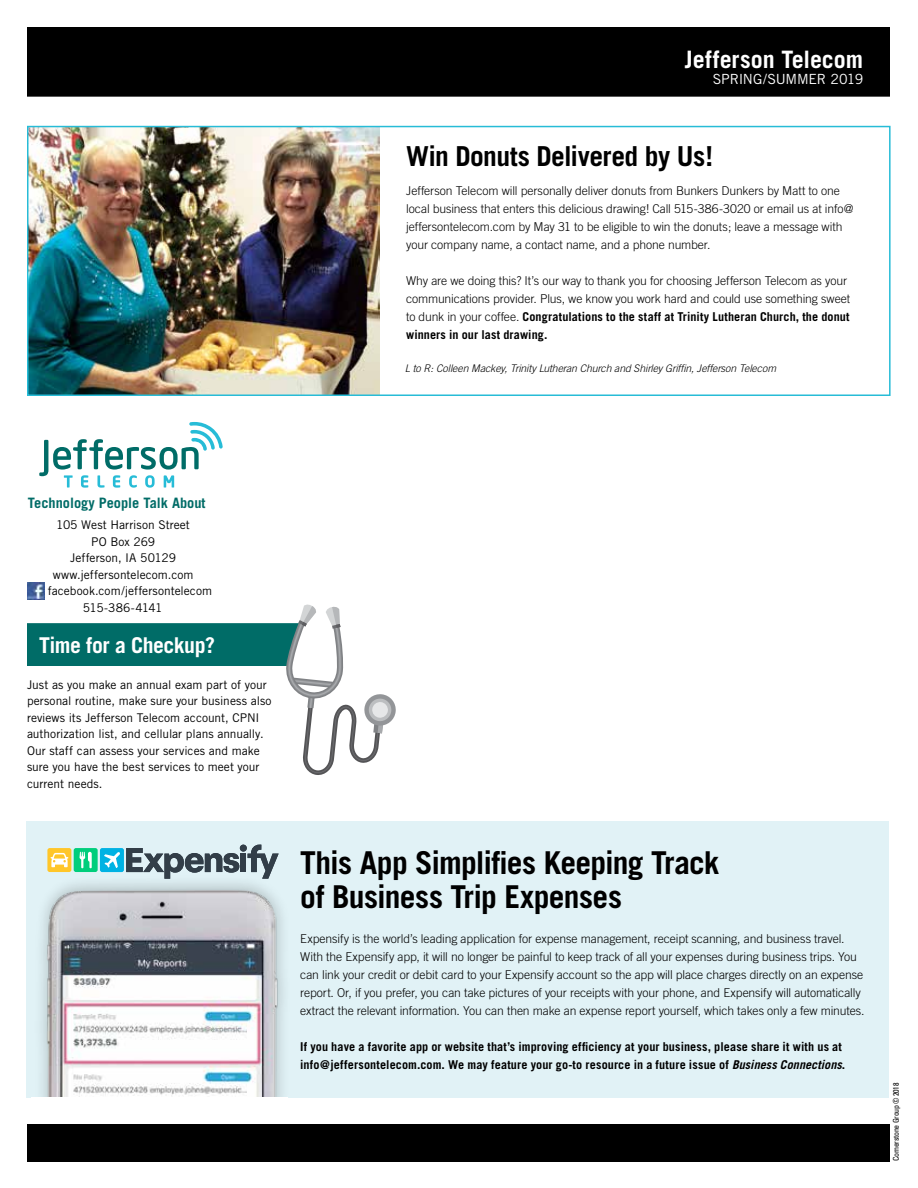
<style>
.page{position:relative;width:918px;height:1188px;background:#fff}
.page>*{position:absolute;margin:0;border:0;box-sizing:border-box;transform-origin:0 0}
.t1{font:700 31.5px/34.5px "Trade Gothic";letter-spacing:-.025em;color:#000}
.t2{font:700 27.45px "Trade Gothic";letter-spacing:-.02em;color:#000}
.t3{font:700 24px "Trade Gothic";color:#fff}
.t4{font:700 21.75px "Trade Gothic";letter-spacing:-.02em;color:#fff}
.t5{font:700 14.4px "Trade Gothic";color:#006c67}
.t6{font:13.95px "Trade Gothic";letter-spacing:-.015em;color:#fff}
.t7{font:300 12.15px/18px "Trade Gothic";letter-spacing:-.01em;color:#000}
.t8{font:700 12.15px/18px "Trade Gothic";letter-spacing:.01em;color:#000}
.t9{font:12px/16.5px "Trade Gothic";color:#000}
.t10{font:12px "Trade Gothic";letter-spacing:-.05em;color:#000}
.t11{font:italic 300 10.5px "Trade Gothic";letter-spacing:-.01em;color:#000}
.t12{font:condensed 7.8px "Univers";letter-spacing:-.03em;color:#000}
.s1{font-weight:700}
.s2{font-style:italic}
</style>
<div class="page">
<img style="left:30px;top:129px;width:350px;height:264px">
<div style="left:27px;top:126px;width:864px;height:270px;border:2px solid #27bcd7"></div>
<div style="left:27px;top:28px;width:863px;height:70px;background:#000"></div>
<svg style="left:39px;top:422px;width:184px;height:66px"></svg>
<div style="left:27px;top:1124px;width:863px;height:37px;background:#000"></div>
<hr style="left:22px;top:97px;width:871px;height:3px;background:#fff">
<div style="left:27px;top:821px;width:862px;height:277px;background:#e1f2f6"></div>
<img style="left:27px;top:582px;width:17px;height:17px">
<svg style="left:27px;top:604px;width:369px;height:171px"></svg>
<div style="left:33px;top:874px;width:258px;height:249px;background:#000;opacity:.25"></div>
<img style="left:31px;top:877px;width:256px;height:221px">
<div style="left:31px;top:1098px;width:256px;height:23px;background:#fff"></div>
<div style="left:74px;top:848px;width:24px;height:24px;background:#00ce7c;border-radius:2px"></div>
<svg style="left:80px;top:852px;width:12px;height:16px"></svg>
<div style="left:100px;top:848px;width:24px;height:24px;background:#00b2e3;border-radius:2px"></div>
<svg style="left:104px;top:852px;width:16px;height:16px"></svg>
<div style="left:240px;top:854px;width:6px;height:18px;background:#323e48"></div>
<svg style="left:126px;top:848px;width:113px;height:31px"></svg>
<div style="left:240px;top:845px;width:7px;height:7px;background:#323e48;border-radius:50%"></div>
<svg style="left:248px;top:845px;width:31px;height:34px"></svg>
<div style="left:47px;top:848px;width:24px;height:24px;background:#ffc629;border-radius:2px"></div>
<svg style="left:51px;top:853px;width:17px;height:14px"></svg>
<h3 class="t3" style="left:685px;top:44px;width:180px">Jefferson Telecom</h3>
<p class="t6" style="left:713px;top:71px;width:152px">SPRING/SUMMER 2019</p>
<h2 class="t2" style="left:406px;top:139px;width:309px">Win Donuts Delivered by Us!</h2>
<p class="t7" style="left:406px;top:182px;width:449px">Jefferson Telecom will personally deliver donuts from Bunkers Dunkers by Matt to one local business that enters this delicious drawing! Call 515-386-3020 or email us at info@ jeffersontelecom.com by May 31 to be eligible to win the donuts; leave a message with your company name, a contact name, and a phone number.</p>
<p class="t7" style="left:406px;top:272px;width:446px">Why are we doing this? It’s our way to thank you for choosing Jefferson Telecom as your communications provider. Plus, we know you work hard and could use something sweet to dunk in your coffee. <span class="s1">Congratulations to the staff at Trinity Lutheran Church, the donut winners in our last drawing.</span></p>
<p class="t11" style="left:405px;top:362px;width:373px">L to R: Colleen Mackey, Trinity Lutheran Church and Shirley Griffin, Jefferson Telecom</p>
<p class="t5" style="left:28px;top:494px;width:179px">Technology People Talk About</p>
<p class="t9" style="left:56px;top:517px;width:135px">105 West Harrison Street</p>
<p class="t9" style="left:91px;top:533px;width:65px">PO Box 269</p>
<p class="t9" style="left:70px;top:550px;width:108px">Jefferson, IA 50129</p>
<p class="t9" style="left:53px;top:566px;width:142px">www.jeffersontelecom.com</p>
<p class="t9" style="left:48px;top:583px;width:166px">facebook.com/jeffersontelecom</p>
<p class="t10" style="left:83px;top:600px;width:81px">515-386-4141</p>
<h3 class="t4" style="left:39px;top:632px;width:178px">Time for a Checkup?</h3>
<p class="t9" style="left:27px;top:676px;width:246px">Just as you make an annual exam part of your personal routine, make sure your business also reviews its Jefferson Telecom account, CPNI authorization list, and cellular plans annually.<br>Our staff can assess your services and make sure you have the best services to meet your current needs.</p>
<h1 class="t1" style="left:300px;top:845px;width:421px">This App Simplifies Keeping Track of Business Trip Expenses</h1>
<p class="t7" style="left:300px;top:929px;width:566px">Expensify is the world’s leading application for expense management, receipt scanning, and business travel.<br>With the Expensify app, it will no longer be painful to keep track of all your expenses during business trips. You can link your credit or debit card to your Expensify account so the app will place charges directly on an expense report. Or, if you prefer, you can take pictures of your receipts with your phone, and Expensify will automatically extract the relevant information. You can then make an expense report yourself, which takes only a few minutes.</p>
<p class="t8" style="left:300px;top:1037px;width:546px">If you have a favorite app or website that’s improving efficiency at your business, please share it with us at info@jeffersontelecom.com. We may feature your go-to resource in a future issue of <span class="s2">Business Connections</span>.</p>
<p class="t12" style="left:891px;top:1161px;width:80px;rotate:-90deg">Cornerstone Group © 2018</p>
</div>
